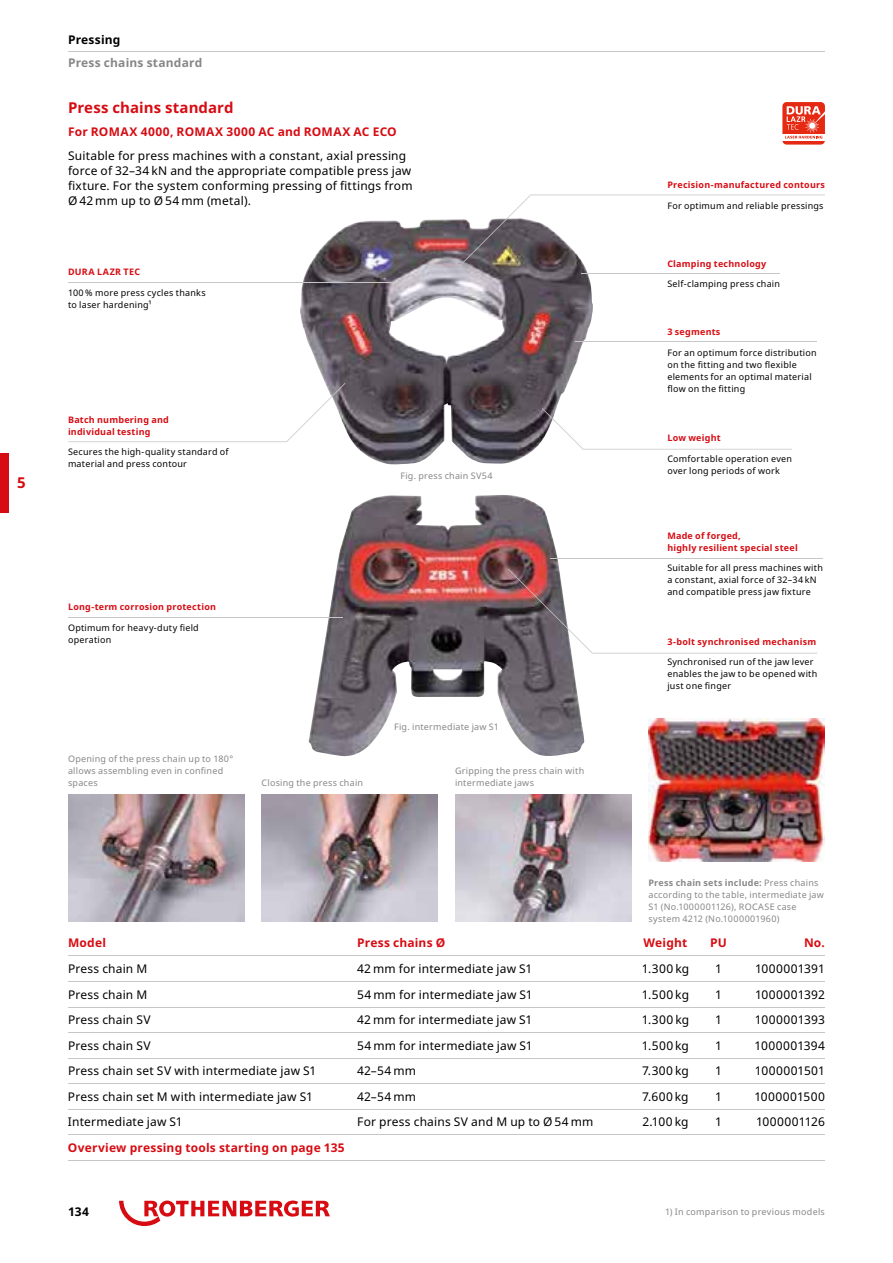
<style>
.page{position:relative;width:893px;height:1263px;background:#fff}
.page>*{position:absolute;margin:0;border:0;box-sizing:border-box;transform-origin:0 0}
.t1{font:700 15px "Noto Sans";letter-spacing:.005em;color:#d70c13}
.t2{font:12px/15px "Noto Sans";letter-spacing:.015em;color:#000}
.t3{font:700 12px "Noto Sans";letter-spacing:.015em;color:#d70c13}
.t4{font:700 12px "Noto Sans";letter-spacing:.015em;color:#878786}
.t5{font:700 12px "Noto Sans";letter-spacing:.015em;color:#000}
.t6{font:9px/12px "Noto Sans";letter-spacing:.025em;color:#000}
.t7{font:9px/12px "Noto Sans";letter-spacing:.025em;color:#878786}
.t8{font:700 9px/12px "Noto Sans";letter-spacing:.025em;color:#d70c13}
.s1{font-weight:700}
</style>
<div class="page">
<hr style="left:68px;top:51px;width:757px;height:1px;background:#c5c6c6">
<svg style="left:119px;top:1200px;width:211px;height:26px"></svg>
<div style="left:0;top:453px;width:9px;height:59px;background:#d70c13"></div>
<img style="left:68px;top:794px;width:176px;height:128px">
<img style="left:261px;top:794px;width:177px;height:128px">
<img style="left:455px;top:794px;width:176px;height:128px">
<div style="left:782px;top:102px;width:43px;height:43px;background:#e52912;border-radius:4px"></div>
<svg style="left:782px;top:134px;width:43px;height:6px"></svg>
<svg style="left:785px;top:106px;width:40px;height:32px"></svg>
<img style="left:648px;top:718px;width:177px;height:143px">
<img style="left:300px;top:219px;width:293px;height:245px">
<img style="left:309px;top:495px;width:193px;height:261px">
<hr style="left:68px;top:282px;width:344px;height:1px;background:#c5c6c6">
<svg style="left:459px;top:195px;width:366px;height:72px"></svg>
<hr style="left:581px;top:274px;width:199px;height:1px;background:#c5c6c6">
<hr style="left:576px;top:341px;width:241px;height:1px;background:#c5c6c6">
<svg style="left:542px;top:408px;width:250px;height:42px"></svg>
<hr style="left:551px;top:558px;width:272px;height:1px;background:#c5c6c6">
<svg style="left:508px;top:569px;width:309px;height:84px"></svg>
<hr style="left:68px;top:617px;width:275px;height:1px;background:#c5c6c6">
<svg style="left:68px;top:383px;width:277px;height:59px"></svg>
<hr style="left:68px;top:955px;width:289px;height:1px;background:#c5c6c6">
<hr style="left:357px;top:955px;width:277px;height:1px;background:#c5c6c6">
<hr style="left:634px;top:955px;width:63px;height:1px;background:#c5c6c6">
<hr style="left:697px;top:955px;width:43px;height:1px;background:#c5c6c6">
<hr style="left:740px;top:955px;width:85px;height:1px;background:#c5c6c6">
<hr style="left:68px;top:1007px;width:289px;height:1px;background:#c5c6c6">
<hr style="left:68px;top:1058px;width:289px;height:1px;background:#c5c6c6">
<hr style="left:357px;top:1007px;width:277px;height:1px;background:#c5c6c6">
<hr style="left:634px;top:1007px;width:63px;height:1px;background:#c5c6c6">
<hr style="left:357px;top:1058px;width:277px;height:1px;background:#c5c6c6">
<hr style="left:634px;top:1058px;width:63px;height:1px;background:#c5c6c6">
<hr style="left:697px;top:1007px;width:43px;height:1px;background:#c5c6c6">
<hr style="left:697px;top:1058px;width:43px;height:1px;background:#c5c6c6">
<hr style="left:740px;top:1007px;width:85px;height:1px;background:#c5c6c6">
<hr style="left:740px;top:1058px;width:85px;height:1px;background:#c5c6c6">
<hr style="left:68px;top:1083px;width:289px;height:1px;background:#c5c6c6">
<hr style="left:357px;top:1083px;width:277px;height:1px;background:#c5c6c6">
<hr style="left:634px;top:1083px;width:63px;height:1px;background:#c5c6c6">
<hr style="left:697px;top:1083px;width:43px;height:1px;background:#c5c6c6">
<hr style="left:740px;top:1083px;width:85px;height:1px;background:#c5c6c6">
<hr style="left:68px;top:1109px;width:289px;height:1px;background:#c5c6c6">
<hr style="left:357px;top:1109px;width:277px;height:1px;background:#c5c6c6">
<hr style="left:634px;top:1109px;width:63px;height:1px;background:#c5c6c6">
<hr style="left:697px;top:1109px;width:43px;height:1px;background:#c5c6c6">
<hr style="left:740px;top:1109px;width:85px;height:1px;background:#c5c6c6">
<hr style="left:68px;top:1032px;width:289px;height:1px;background:#c5c6c6">
<hr style="left:357px;top:1032px;width:277px;height:1px;background:#c5c6c6">
<hr style="left:634px;top:1032px;width:63px;height:1px;background:#c5c6c6">
<hr style="left:697px;top:1032px;width:43px;height:1px;background:#c5c6c6">
<hr style="left:740px;top:1032px;width:85px;height:1px;background:#c5c6c6">
<hr style="left:68px;top:981px;width:289px;height:1px;background:#c5c6c6">
<hr style="left:357px;top:981px;width:277px;height:1px;background:#c5c6c6">
<hr style="left:634px;top:981px;width:63px;height:1px;background:#c5c6c6">
<hr style="left:697px;top:981px;width:43px;height:1px;background:#c5c6c6">
<hr style="left:740px;top:981px;width:85px;height:1px;background:#c5c6c6">
<hr style="left:68px;top:1134px;width:289px;height:1px;background:#c5c6c6">
<hr style="left:357px;top:1134px;width:277px;height:1px;background:#c5c6c6">
<hr style="left:634px;top:1134px;width:63px;height:1px;background:#c5c6c6">
<hr style="left:697px;top:1134px;width:43px;height:1px;background:#c5c6c6">
<hr style="left:740px;top:1134px;width:85px;height:1px;background:#c5c6c6">
<hr style="left:68px;top:1160px;width:289px;height:1px;background:#c5c6c6">
<hr style="left:357px;top:1160px;width:277px;height:1px;background:#c5c6c6">
<hr style="left:634px;top:1160px;width:63px;height:1px;background:#c5c6c6">
<hr style="left:697px;top:1160px;width:43px;height:1px;background:#c5c6c6">
<hr style="left:740px;top:1160px;width:85px;height:1px;background:#c5c6c6">
<p class="t1" style="left:17px;top:472px;width:10px">5</p>
<p class="t5" style="left:68px;top:31px;width:54px">Pressing</p>
<p class="t4" style="left:68px;top:54px;width:136px">Press chains standard</p>
<p class="t1" style="left:68px;top:97px;width:167px">Press chains standard</p>
<p class="t3" style="left:68px;top:123px;width:330px">For ROMAX 4000, ROMAX 3000 AC and ROMAX AC ECO</p>
<p class="t2" style="left:68px;top:148px;width:346px">Suitable for press machines with a constant, axial pressing force of 32–34 kN and the appropriate compatible press jaw fixture. For the system conforming pressing of fittings from Ø 42 mm up to Ø 54 mm (metal).</p>
<p class="t8" style="left:68px;top:266px;width:74px">DURA LAZR TEC</p>
<p class="t6" style="left:68px;top:286px;width:139px">100 % more press cycles thanks to laser hardening¹</p>
<p class="t8" style="left:68px;top:414px;width:102px">Batch numbering and individual testing</p>
<p class="t6" style="left:68px;top:446px;width:162px">Secures the high-quality standard of material and press contour</p>
<p class="t7" style="left:400px;top:470px;width:94px">Fig. press chain SV54</p>
<p class="t8" style="left:68px;top:601px;width:149px">Long-term corrosion protection</p>
<p class="t6" style="left:68px;top:622px;width:132px">Optimum for heavy-duty field operation</p>
<p class="t7" style="left:68px;top:753px;width:167px">Opening of the press chain up to 180° allows assembling even in confined spaces</p>
<p class="t7" style="left:394px;top:721px;width:106px">Fig. intermediate jaw S1</p>
<p class="t7" style="left:261px;top:777px;width:103px">Closing the press chain</p>
<p class="t7" style="left:455px;top:765px;width:131px">Gripping the press chain with intermediate jaws</p>
<p class="t8" style="left:667px;top:179px;width:159px">Precision-manufactured contours</p>
<p class="t6" style="left:667px;top:200px;width:158px">For optimum and reliable pressings</p>
<p class="t8" style="left:667px;top:257px;width:101px">Clamping technology</p>
<p class="t6" style="left:667px;top:278px;width:114px">Self-clamping press chain</p>
<p class="t8" style="left:667px;top:326px;width:55px">3 segments</p>
<p class="t6" style="left:667px;top:347px;width:151px">For an optimum force distribution on the fitting and two flexible elements for an optimal material flow on the fitting</p>
<p class="t8" style="left:667px;top:432px;width:55px">Low weight</p>
<p class="t6" style="left:667px;top:453px;width:126px">Comfortable operation even over long periods of work</p>
<p class="t8" style="left:667px;top:530px;width:132px">Made of forged,<br>highly resilient special steel</p>
<p class="t6" style="left:667px;top:562px;width:157px">Suitable for all press machines with a constant, axial force of 32–34 kN and compatible press jaw fixture</p>
<p class="t8" style="left:667px;top:636px;width:150px">3-bolt synchronised mechanism</p>
<p class="t6" style="left:667px;top:656px;width:151px">Synchronised run of the jaw lever enables the jaw to be opened with just one finger</p>
<p class="t7" style="left:648px;top:877px;width:177px"><span class="s1">Press chain sets include:</span> Press chains according to the table, intermediate jaw S1 (No.1000001126), ROCASE case system 4212 (No.1000001960)</p>
<p class="t3" style="left:68px;top:934px;width:39px">Model</p>
<p class="t3" style="left:357px;top:934px;width:90px">Press chains Ø</p>
<p class="t3" style="left:644px;top:934px;width:45px">Weight</p>
<p class="t3" style="left:710px;top:934px;width:18px">PU</p>
<p class="t3" style="left:804px;top:934px;width:22px">No.</p>
<p class="t2" style="left:68px;top:961px;width:81px">Press chain M</p>
<p class="t2" style="left:357px;top:961px;width:177px">42 mm for intermediate jaw S1</p>
<p class="t2" style="left:642px;top:961px;width:49px">1.300 kg</p>
<p class="t2" style="left:715px;top:961px;width:8px">1</p>
<p class="t2" style="left:755px;top:961px;width:71px">1000001391</p>
<p class="t2" style="left:68px;top:987px;width:81px">Press chain M</p>
<p class="t2" style="left:357px;top:987px;width:177px">54 mm for intermediate jaw S1</p>
<p class="t2" style="left:642px;top:987px;width:49px">1.500 kg</p>
<p class="t2" style="left:715px;top:987px;width:8px">1</p>
<p class="t2" style="left:755px;top:987px;width:71px">1000001392</p>
<p class="t2" style="left:68px;top:1012px;width:84px">Press chain SV</p>
<p class="t2" style="left:357px;top:1012px;width:177px">42 mm for intermediate jaw S1</p>
<p class="t2" style="left:642px;top:1012px;width:49px">1.300 kg</p>
<p class="t2" style="left:715px;top:1012px;width:8px">1</p>
<p class="t2" style="left:755px;top:1012px;width:71px">1000001393</p>
<p class="t2" style="left:68px;top:1038px;width:84px">Press chain SV</p>
<p class="t2" style="left:357px;top:1038px;width:177px">54 mm for intermediate jaw S1</p>
<p class="t2" style="left:642px;top:1038px;width:49px">1.500 kg</p>
<p class="t2" style="left:715px;top:1038px;width:8px">1</p>
<p class="t2" style="left:755px;top:1038px;width:72px">1000001394</p>
<p class="t2" style="left:68px;top:1064px;width:250px">Press chain set SV with intermediate jaw S1</p>
<p class="t2" style="left:357px;top:1064px;width:60px">42–54 mm</p>
<p class="t2" style="left:642px;top:1064px;width:48px">7.300 kg</p>
<p class="t2" style="left:715px;top:1064px;width:8px">1</p>
<p class="t2" style="left:755px;top:1064px;width:72px">1000001501</p>
<p class="t2" style="left:68px;top:1089px;width:246px">Press chain set M with intermediate jaw S1</p>
<p class="t2" style="left:357px;top:1089px;width:60px">42–54 mm</p>
<p class="t2" style="left:642px;top:1089px;width:48px">7.600 kg</p>
<p class="t2" style="left:715px;top:1089px;width:8px">1</p>
<p class="t2" style="left:754px;top:1089px;width:72px">1000001500</p>
<p class="t2" style="left:68px;top:1115px;width:116px">Intermediate jaw S1</p>
<p class="t2" style="left:357px;top:1115px;width:238px">For press chains SV and M up to Ø 54 mm</p>
<p class="t2" style="left:642px;top:1115px;width:48px">2.100 kg</p>
<p class="t2" style="left:715px;top:1115px;width:8px">1</p>
<p class="t2" style="left:756px;top:1115px;width:70px">1000001126</p>
<p class="t3" style="left:68px;top:1139px;width:278px">Overview pressing tools starting on page 135</p>
<p class="t5" style="left:68px;top:1203px;width:23px">134</p>
<p class="t7" style="left:665px;top:1206px;width:161px">1) In comparison to previous models</p>
</div>
